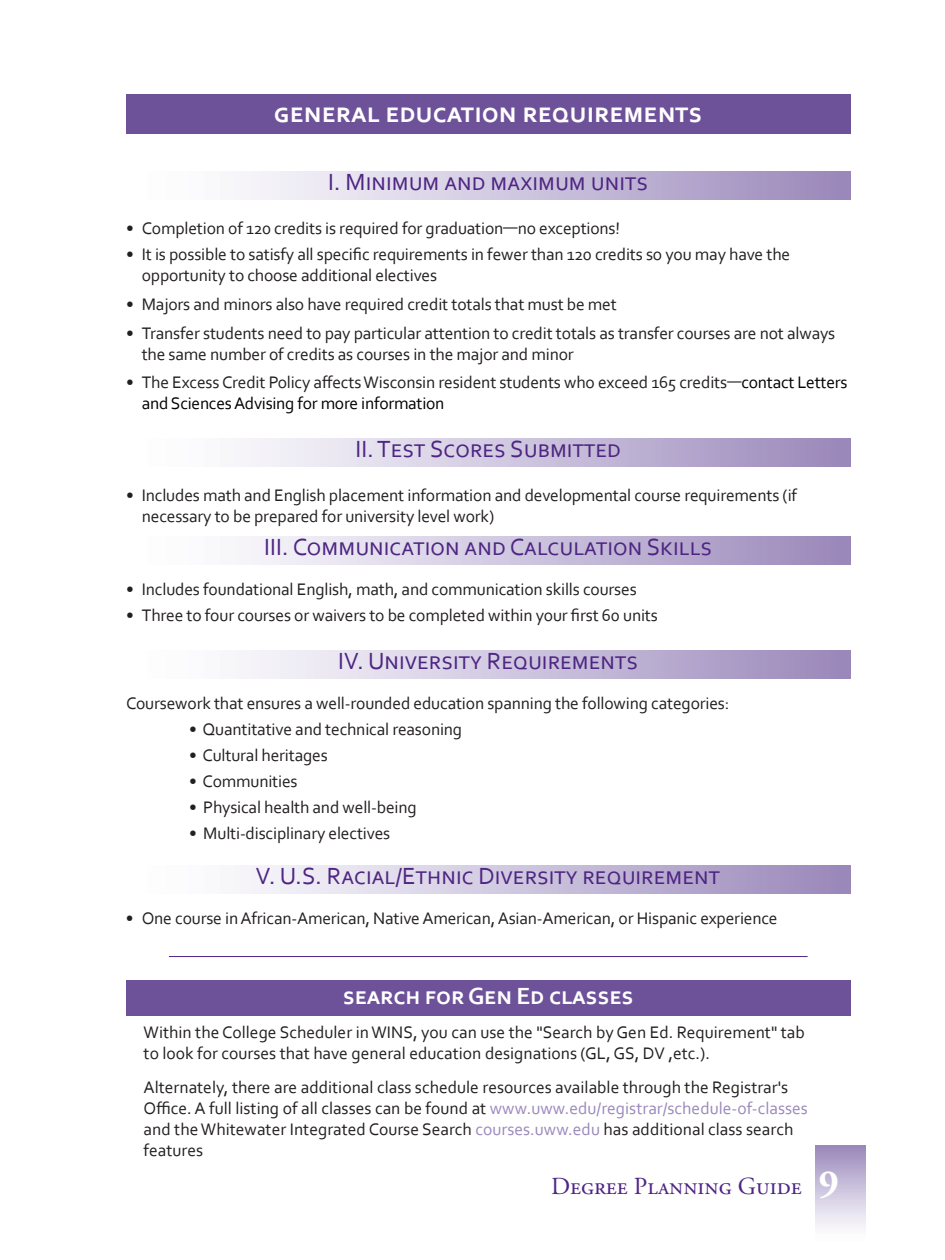
<style>
.page{position:relative;width:945px;height:1260px;background:#fff}
.page>*{position:absolute;margin:0;border:0;box-sizing:border-box;transform-origin:0 0}
.t1{font:700 28px "Corbel";color:#fff}
.t2{font:24.5px "Corbel";color:#4e2582}
.t3{font:700 24.5px "Corbel";letter-spacing:-.01em;color:#fff}
.t4{font:24.5px "Adobe Garamond Pro";color:#4e2582}
.t5{font:17.5px/21px "Corbel";letter-spacing:-.01em;color:#231f20}
.s1{color:#000}
.s2{color:#9b88bb}
.s3{font-weight:700;font-size:38.5px;color:#fff}
</style>
<div class="page">
<div style="left:816px;top:1146px;width:49px;height:96px;background:linear-gradient(to bottom,#9d8bbd,#fff)"></div>
<div style="left:126px;top:94px;width:724px;height:40px;background:#6e5299"></div>
<div style="left:126px;top:171px;width:724px;height:28px;background:linear-gradient(to right,#fff,#9c8abc)"></div>
<div style="left:126px;top:439px;width:724px;height:27px;background:linear-gradient(to right,#fff,#9c8abc)"></div>
<div style="left:126px;top:536px;width:725px;height:28px;background:linear-gradient(to right,#fff,#9c8abc)"></div>
<div style="left:126px;top:650px;width:725px;height:28px;background:linear-gradient(to right,#fff,#9c8abc)"></div>
<div style="left:126px;top:865px;width:724px;height:28px;background:linear-gradient(to right,#fff,#9c8abc)"></div>
<div style="left:126px;top:981px;width:724px;height:35px;background:#6e5299"></div>
<hr style="left:169px;top:956px;width:639px;height:1px;background:#4e2582">
<h1 class="t1" style="left:274px;top:96px;width:430px">general education requirements</h1>
<h2 class="t2" style="left:328px;top:166px;width:322px">I. Minimum and maximum units</h2>
<p class="t5" style="left:126px;top:217px;width:496px">• Completion of 120 credits is required for graduation—no exceptions!</p>
<p class="t5" style="left:142px;top:243px;width:650px;text-indent:-16px">• It is possible to satisfy all specific requirements in fewer than 120 credits so you may have the opportunity to choose additional electives</p>
<p class="t5" style="left:126px;top:293px;width:492px">• Majors and minors also have required credit totals that must be met</p>
<p class="t5" style="left:142px;top:322px;width:695px;text-indent:-16px">• Transfer students need to pay particular attention to credit totals as transfer courses are not always the same number of credits as courses in the major and minor</p>
<p class="t5" style="left:142px;top:372px;width:707px;text-indent:-16px">• The Excess Credit Policy affects Wisconsin resident students who exceed 165 credits—<span class="s1">contact Letters and Sciences Advising for more information</span></p>
<h2 class="t2" style="left:355px;top:434px;width:267px">II. Test Scores Submitted</h2>
<p class="t5" style="left:142px;top:484px;width:657px;text-indent:-16px">• Includes math and English placement information and developmental course requirements (if necessary to be prepared for university level work)</p>
<h2 class="t2" style="left:264px;top:532px;width:450px">III. Communication and Calculation Skills</h2>
<p class="t5" style="left:126px;top:579px;width:512px">• Includes foundational English, math, and communication skills courses</p>
<p class="t5" style="left:126px;top:605px;width:533px">• Three to four courses or waivers to be completed within your first 60 units</p>
<h2 class="t2" style="left:338px;top:645px;width:302px">IV. University Requirements</h2>
<p class="t5" style="left:126px;top:693px;width:605px">Coursework that ensures a well-rounded education spanning the following categories:</p>
<p class="t5" style="left:189px;top:719px;width:275px">• Quantitative and technical reasoning</p>
<p class="t5" style="left:189px;top:745px;width:140px">• Cultural heritages</p>
<p class="t5" style="left:189px;top:771px;width:110px">• Communities</p>
<p class="t5" style="left:189px;top:797px;width:229px">• Physical health and well-being</p>
<p class="t5" style="left:189px;top:823px;width:203px">• Multi-disciplinary electives</p>
<h2 class="t2" style="left:256px;top:861px;width:463px">V. U.S. Racial/Ethnic Diversity requirement</h2>
<p class="t5" style="left:126px;top:907px;width:653px">• One course in African-American, Native American, Asian-American, or Hispanic experience</p>
<h2 class="t3" style="left:343px;top:981px;width:293px">search for Gen Ed classes</h2>
<p class="t5" style="left:144px;top:1021px;width:663px">Within the College Scheduler in WINS, you can use the "Search by Gen Ed. Requirement" tab to look for courses that have general education designations (GL, GS, DV ,etc.).</p>
<p class="t5" style="left:144px;top:1076px;width:666px">Alternately, there are additional class schedule resources available through the Registrar's Office. A full listing of all classes can be found at <span class="s2">www.uww.edu/registrar/schedule-of-classes </span>and the Whitewater Integrated Course Search <span class="s2">courses.uww.edu</span> has additional class search features</p>
<h2 class="t4" style="left:551px;top:1171px;width:289px">Degree Planning Guide <span class="s3">9</span></h2>
</div>
